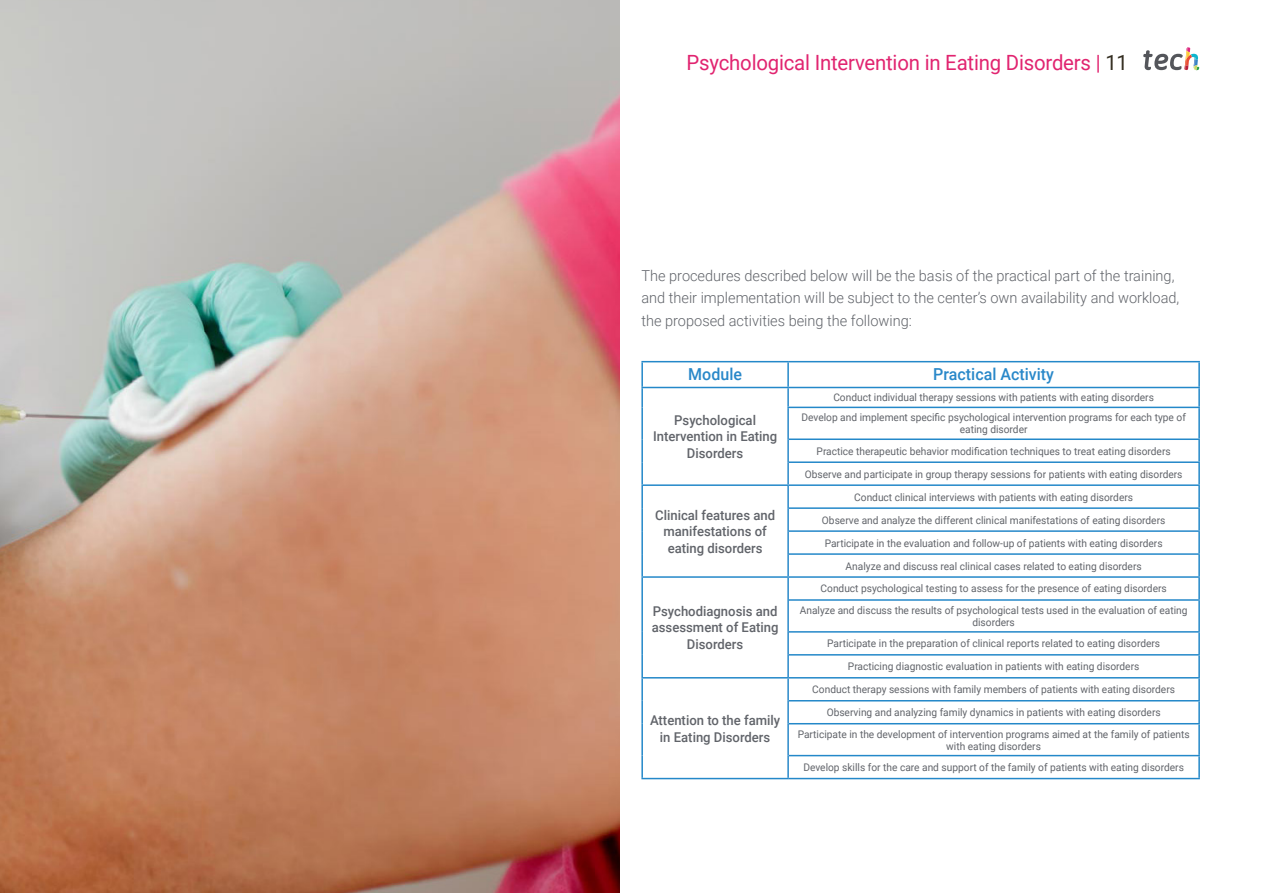
<style>
.page{position:relative;width:1263px;height:893px;background:#fff}
.page>*{position:absolute;margin:0;border:0;box-sizing:border-box;transform-origin:0 0}
.t1{font:21px "Roboto";letter-spacing:-.01em;color:#e12470}
.t2{font:500 16.5px "Roboto";color:#2988c9}
.t3{font:300 15px/22.5px "Roboto";color:#61646a}
.t4{font:500 13.5px/16.5px "Roboto";color:#61646a;text-align:center}
.t5{font:10.5px/23px "Roboto";color:#61646a;text-align:center}
.s1{color:#332d20}
</style>
<div class="page">
<svg style="left:1143px;top:47px;width:56px;height:24px"></svg>
<hr style="left:641px;top:778px;width:147px;height:1px;background:#2488c9">
<hr style="left:787px;top:408px;width:2px;height:31px;background:#2988c9">
<hr style="left:787px;top:439px;width:2px;height:23px;background:#2988c9">
<hr style="left:787px;top:462px;width:2px;height:22px;background:#2988c9">
<hr style="left:787px;top:486px;width:2px;height:22px;background:#2988c9">
<hr style="left:787px;top:508px;width:2px;height:23px;background:#2988c9">
<hr style="left:787px;top:531px;width:2px;height:23px;background:#2988c9">
<hr style="left:787px;top:554px;width:2px;height:22px;background:#2988c9">
<hr style="left:787px;top:578px;width:2px;height:22px;background:#2988c9">
<hr style="left:787px;top:600px;width:2px;height:32px;background:#2988c9">
<hr style="left:787px;top:632px;width:2px;height:23px;background:#2988c9">
<hr style="left:787px;top:655px;width:2px;height:22px;background:#2988c9">
<hr style="left:787px;top:678px;width:2px;height:23px;background:#2988c9">
<hr style="left:787px;top:701px;width:2px;height:23px;background:#2988c9">
<hr style="left:787px;top:724px;width:2px;height:32px;background:#2988c9">
<hr style="left:787px;top:756px;width:2px;height:22px;background:#2988c9">
<svg style="left:787px;top:388px;width:2px;height:19px"></svg>
<hr style="left:641px;top:361px;width:147px;height:1px;background:#2488c9">
<hr style="left:641px;top:362px;width:2px;height:25px;background:#2488c9">
<hr style="left:788px;top:361px;width:412px;height:1px;background:#2488c9">
<hr style="left:787px;top:362px;width:2px;height:25px;background:#2488c9">
<hr style="left:1198px;top:362px;width:2px;height:25px;background:#2488c9">
<hr style="left:641px;top:387px;width:147px;height:1px;background:#2488c9">
<svg style="left:641px;top:388px;width:2px;height:19px"></svg>
<hr style="left:641px;top:407px;width:2px;height:32px;background:#2488c9">
<hr style="left:641px;top:439px;width:2px;height:23px;background:#2488c9">
<hr style="left:641px;top:462px;width:2px;height:22px;background:#2488c9">
<hr style="left:788px;top:387px;width:412px;height:1px;background:#2488c9">
<svg style="left:1198px;top:388px;width:2px;height:19px"></svg>
<hr style="left:641px;top:484px;width:147px;height:2px;background:#2488c9">
<hr style="left:641px;top:486px;width:2px;height:22px;background:#2488c9">
<hr style="left:641px;top:508px;width:2px;height:23px;background:#2488c9">
<hr style="left:641px;top:531px;width:2px;height:23px;background:#2488c9">
<hr style="left:641px;top:554px;width:2px;height:22px;background:#2488c9">
<hr style="left:641px;top:576px;width:147px;height:2px;background:#2488c9">
<hr style="left:641px;top:578px;width:2px;height:22px;background:#2488c9">
<hr style="left:641px;top:600px;width:2px;height:32px;background:#2488c9">
<hr style="left:641px;top:632px;width:2px;height:23px;background:#2488c9">
<hr style="left:641px;top:655px;width:2px;height:22px;background:#2488c9">
<hr style="left:641px;top:677px;width:147px;height:1px;background:#2488c9">
<hr style="left:641px;top:678px;width:2px;height:23px;background:#2488c9">
<hr style="left:641px;top:701px;width:2px;height:23px;background:#2488c9">
<hr style="left:641px;top:724px;width:2px;height:32px;background:#2488c9">
<hr style="left:641px;top:756px;width:2px;height:22px;background:#2488c9">
<hr style="left:787px;top:407px;width:413px;height:1px;background:#2488c9">
<hr style="left:1198px;top:408px;width:2px;height:30px;background:#2488c9">
<hr style="left:789px;top:438px;width:411px;height:2px;background:#2488c9">
<hr style="left:1198px;top:440px;width:2px;height:21px;background:#2488c9">
<hr style="left:789px;top:461px;width:411px;height:2px;background:#2488c9">
<hr style="left:1198px;top:463px;width:2px;height:21px;background:#2488c9">
<hr style="left:788px;top:484px;width:412px;height:2px;background:#2488c9">
<hr style="left:1198px;top:486px;width:2px;height:21px;background:#2488c9">
<hr style="left:789px;top:507px;width:411px;height:2px;background:#2488c9">
<hr style="left:1198px;top:509px;width:2px;height:21px;background:#2488c9">
<hr style="left:789px;top:530px;width:411px;height:2px;background:#2488c9">
<hr style="left:1198px;top:532px;width:2px;height:21px;background:#2488c9">
<hr style="left:789px;top:553px;width:411px;height:2px;background:#2488c9">
<hr style="left:1198px;top:555px;width:2px;height:21px;background:#2488c9">
<hr style="left:788px;top:576px;width:412px;height:2px;background:#2488c9">
<hr style="left:1198px;top:578px;width:2px;height:21px;background:#2488c9">
<hr style="left:789px;top:599px;width:411px;height:2px;background:#2488c9">
<hr style="left:1198px;top:601px;width:2px;height:30px;background:#2488c9">
<hr style="left:789px;top:631px;width:411px;height:2px;background:#2488c9">
<hr style="left:1198px;top:633px;width:2px;height:21px;background:#2488c9">
<hr style="left:789px;top:654px;width:411px;height:2px;background:#2488c9">
<hr style="left:1198px;top:656px;width:2px;height:21px;background:#2488c9">
<hr style="left:788px;top:677px;width:412px;height:1px;background:#2488c9">
<hr style="left:1198px;top:678px;width:2px;height:22px;background:#2488c9">
<hr style="left:789px;top:700px;width:411px;height:1px;background:#2488c9">
<hr style="left:1198px;top:701px;width:2px;height:22px;background:#2488c9">
<hr style="left:789px;top:723px;width:411px;height:1px;background:#2488c9">
<hr style="left:1198px;top:724px;width:2px;height:31px;background:#2488c9">
<hr style="left:789px;top:755px;width:411px;height:1px;background:#2488c9">
<hr style="left:1198px;top:756px;width:2px;height:22px;background:#2488c9">
<hr style="left:788px;top:778px;width:412px;height:1px;background:#2488c9">
<img style="left:0;top:0;width:620px;height:893px">
<h1 class="t1" style="left:686px;top:48px;width:443px">Psychological Intervention in Eating Disorders | <span class="s1">11</span></h1>
<h3 class="t3" style="left:641px;top:263px;width:539px">The procedures described below will be the basis of the practical part of the training, and their implementation will be subject to the center’s own availability and workload, the proposed activities being the following:</h3>
<h2 class="t2" style="left:688px;top:363px;width:55px">Module</h2>
<h2 class="t2" style="left:933px;top:363px;width:122px">Practical Activity</h2>
<p class="t4" style="left:653px;top:411px;width:126px">Psychological<br>Intervention in Eating<br>Disorders</p>
<p class="t5" style="left:801px;top:387px;width:386px;line-height:20px">Conduct individual therapy sessions with patients with eating disorders<br>Develop and implement specific psychological intervention programs for each type of</p>
<p class="t5" style="left:816px;top:418px;width:356px;line-height:21.5px">eating disorder<br>Practice therapeutic behavior modification techniques to treat eating disorders</p>
<p class="t5" style="left:805px;top:462px;width:379px">Observe and participate in group therapy sessions for patients with eating disorders</p>
<p class="t4" style="left:655px;top:506px;width:121px">Clinical features and manifestations of eating disorders</p>
<p class="t4" style="left:652px;top:602px;width:128px">Psychodiagnosis and assessment of Eating<br>Disorders</p>
<p class="t4" style="left:650px;top:711px;width:132px">Attention to the family in Eating Disorders</p>
<p class="t5" style="left:822px;top:485px;width:345px">Conduct clinical interviews with patients with eating disorders<br>Observe and analyze the different clinical manifestations of eating disorders Participate in the evaluation and follow-up of patients with eating disorders Analyze and discuss real clinical cases related to eating disorders</p>
<p class="t5" style="left:800px;top:578px;width:389px;line-height:21.5px">Conduct psychological testing to assess for the presence of eating disorders<br>Analyze and discuss the results of psychological tests used in the evaluation of eating</p>
<p class="t5" style="left:827px;top:611px;width:335px;line-height:21.5px">disorders<br>Participate in the preparation of clinical reports related to eating disorders</p>
<p class="t5" style="left:848px;top:655px;width:293px">Practicing diagnostic evaluation in patients with eating disorders</p>
<p class="t5" style="left:812px;top:678px;width:364px">Conduct therapy sessions with family members of patients with eating disorders<br>Observing and analyzing family dynamics in patients with eating disorders</p>
<p class="t5" style="left:798px;top:727px;width:393px;line-height:12px">Participate in the development of intervention programs aimed at the family of patients with eating disorders</p>
<p class="t5" style="left:803px;top:755px;width:382px">Develop skills for the care and support of the family of patients with eating disorders</p>
</div>
